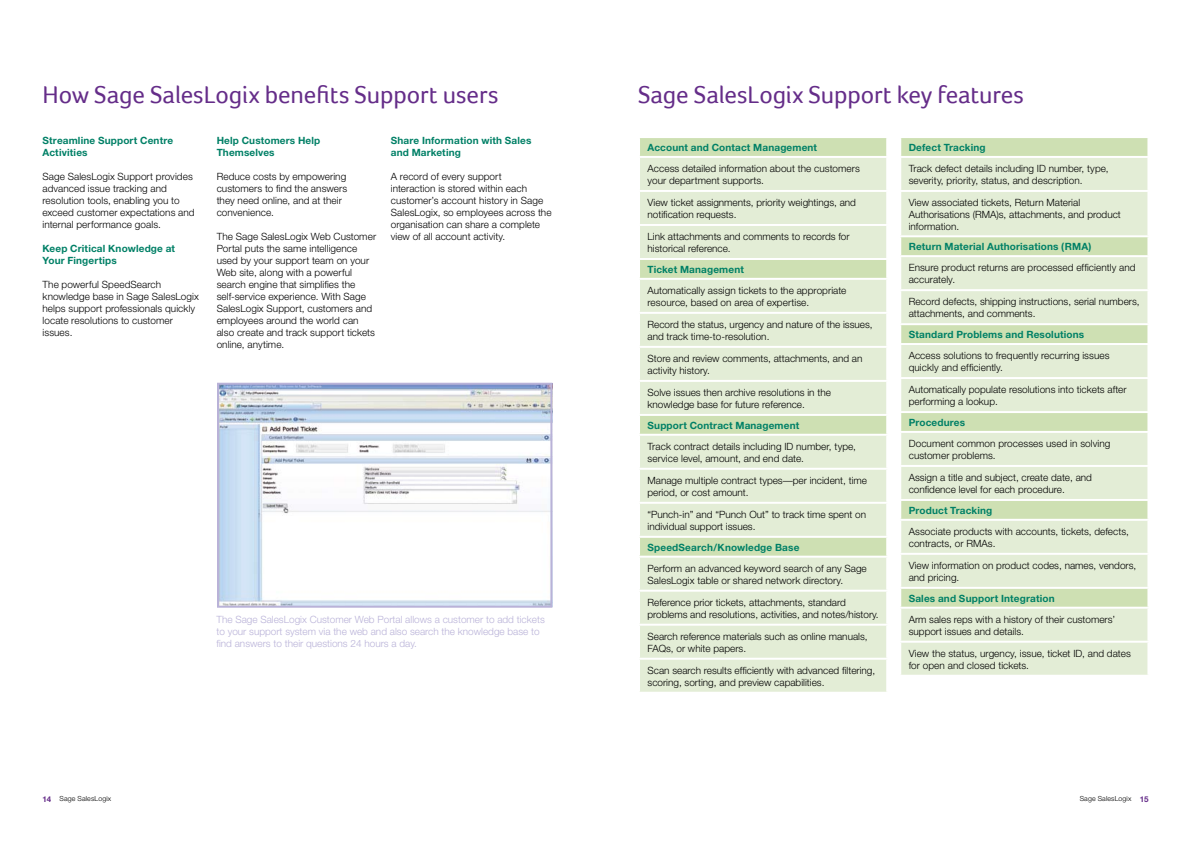
<style>
.page{position:relative;width:1191px;height:842px;background:#fff}
.page>*{position:absolute;margin:0;border:0;box-sizing:border-box;transform-origin:0 0}
.t1{font:25px "Foco";letter-spacing:-.005em;color:#652d89}
.t2{font:300 10px/12px "Helvetica Neue";color:#000}
.t3{font:700 10px/12px "Helvetica Neue";letter-spacing:.015em;color:#008066}
.t4{font:300 10px/12px "Helvetica Neue";color:#b9b2d8}
.t5{font:300 7px "Helvetica Neue";letter-spacing:.02em;color:#000}
.s1{font-weight:700;font-size:8px;color:#652d89}
</style>
<div class="page">
<div style="left:640px;top:138px;width:246px;height:18px;background:#cee0b3"></div>
<div style="left:640px;top:158px;width:246px;height:32px;background:#e3edd6"></div>
<svg style="left:640px;top:192px;width:246px;height:500px;background:#e0ebd2"></svg>
<svg style="left:886px;top:138px;width:1px;height:18px"></svg>
<hr style="left:638px;top:224px;width:250px;height:2px;background:#fff">
<hr style="left:638px;top:258px;width:250px;height:2px;background:#fff">
<svg style="left:886px;top:260px;width:1px;height:18px"></svg>
<hr style="left:638px;top:278px;width:250px;height:2px;background:#fff">
<hr style="left:638px;top:312px;width:250px;height:2px;background:#fff">
<hr style="left:638px;top:346px;width:250px;height:2px;background:#fff">
<hr style="left:638px;top:380px;width:250px;height:2px;background:#fff">
<hr style="left:638px;top:414px;width:250px;height:2px;background:#fff">
<svg style="left:886px;top:416px;width:1px;height:18px"></svg>
<hr style="left:638px;top:434px;width:250px;height:2px;background:#fff">
<hr style="left:638px;top:468px;width:250px;height:2px;background:#fff">
<hr style="left:638px;top:502px;width:250px;height:2px;background:#fff">
<hr style="left:638px;top:536px;width:250px;height:2px;background:#fff">
<svg style="left:886px;top:538px;width:1px;height:18px"></svg>
<hr style="left:638px;top:556px;width:250px;height:2px;background:#fff">
<hr style="left:638px;top:590px;width:250px;height:2px;background:#fff">
<hr style="left:638px;top:624px;width:250px;height:2px;background:#fff">
<hr style="left:638px;top:658px;width:250px;height:2px;background:#fff">
<div style="left:901px;top:138px;width:246px;height:18px;background:#cee0b3"></div>
<svg style="left:901px;top:158px;width:246px;height:517px;background:#dfebd0"></svg>
<svg style="left:901px;top:192px;width:246px;height:395px;background:#dfeacf"></svg>
<svg style="left:1147px;top:138px;width:1px;height:18px"></svg>
<hr style="left:899px;top:190px;width:250px;height:2px;background:#fff">
<hr style="left:899px;top:235px;width:250px;height:2px;background:#fff">
<svg style="left:1147px;top:237px;width:1px;height:18px"></svg>
<hr style="left:899px;top:255px;width:250px;height:2px;background:#fff">
<hr style="left:899px;top:289px;width:250px;height:2px;background:#fff">
<hr style="left:899px;top:323px;width:250px;height:2px;background:#fff">
<svg style="left:1147px;top:325px;width:1px;height:18px"></svg>
<hr style="left:899px;top:343px;width:250px;height:2px;background:#fff">
<hr style="left:899px;top:377px;width:250px;height:2px;background:#fff">
<hr style="left:899px;top:411px;width:250px;height:2px;background:#fff">
<svg style="left:1147px;top:413px;width:1px;height:18px"></svg>
<hr style="left:899px;top:431px;width:250px;height:2px;background:#fff">
<hr style="left:899px;top:465px;width:250px;height:2px;background:#fff">
<hr style="left:899px;top:499px;width:250px;height:2px;background:#fff">
<svg style="left:1147px;top:501px;width:1px;height:18px"></svg>
<hr style="left:899px;top:519px;width:250px;height:2px;background:#fff">
<hr style="left:899px;top:553px;width:250px;height:2px;background:#fff">
<hr style="left:899px;top:587px;width:250px;height:2px;background:#fff">
<svg style="left:1147px;top:589px;width:1px;height:18px"></svg>
<hr style="left:899px;top:607px;width:250px;height:2px;background:#fff">
<hr style="left:899px;top:641px;width:250px;height:2px;background:#fff">
<img style="left:220px;top:386px;width:329px;height:219px">
<div style="left:217px;top:383px;width:335px;height:225px;border:2px solid #b9b2d8"></div>
<h1 class="t1" style="left:43px;top:80px;width:457px">How Sage SalesLogix benefits Support users</h1>
<p class="t3" style="left:43px;top:134px;width:132px">Streamline Support Centre<br>Activities</p>
<p class="t2" style="left:43px;top:170px;width:154px">Sage SalesLogix Support provides advanced issue tracking and resolution tools, enabling you to exceed customer expectations and internal performance goals.</p>
<p class="t3" style="left:43px;top:242px;width:134px">Keep Critical Knowledge at<br>Your Fingertips</p>
<p class="t2" style="left:43px;top:278px;width:158px">The powerful SpeedSearch knowledge base in Sage SalesLogix helps support professionals quickly locate resolutions to customer issues.</p>
<p class="t3" style="left:217px;top:134px;width:105px">Help Customers Help<br>Themselves</p>
<p class="t2" style="left:217px;top:170px;width:132px">Reduce costs by empowering customers to find the answers they need online, and at their convenience.</p>
<p class="t2" style="left:217px;top:230px;width:161px">The Sage SalesLogix Web Customer<br>Portal puts the same intelligence used by your support team on your<br>Web site, along with a powerful search engine that simplifies the self-service experience. With Sage<br>SalesLogix Support, customers and employees around the world can also create and track support tickets online, anytime.</p>
<p class="t3" style="left:391px;top:134px;width:142px">Share Information with Sales and Marketing</p>
<p class="t2" style="left:391px;top:170px;width:162px">A record of every support<br>interaction is stored within each customer’s account history in Sage<br>SalesLogix, so employees across the organisation can share a complete view of all account activity.</p>
<p class="t4" style="left:216px;top:614px;width:330px">The Sage SalesLogix Customer Web Portal allows a customer to add tickets to your support system via the web and also search the knowledge base to find answers to their questions 24 hours a day.</p>
<h1 class="t1" style="left:638px;top:80px;width:387px">Sage SalesLogix Support key features</h1>
<p class="t3" style="left:647px;top:141px;width:171px">Account and Contact Management</p>
<p class="t2" style="left:647px;top:162px;width:214px">Access detailed information about the customers your department supports.</p>
<p class="t2" style="left:647px;top:196px;width:210px">View ticket assignments, priority weightings, and notification requests.</p>
<p class="t2" style="left:647px;top:230px;width:204px">Link attachments and comments to records for historical reference.</p>
<p class="t3" style="left:647px;top:263px;width:98px">Ticket Management</p>
<p class="t2" style="left:647px;top:284px;width:200px">Automatically assign tickets to the appropriate resource, based on area of expertise.</p>
<p class="t2" style="left:647px;top:318px;width:227px">Record the status, urgency and nature of the issues, and track time-to-resolution.</p>
<p class="t2" style="left:647px;top:352px;width:216px">Store and review comments, attachments, and an activity history.</p>
<p class="t2" style="left:647px;top:386px;width:185px">Solve issues then archive resolutions in the knowledge base for future reference.</p>
<p class="t3" style="left:647px;top:419px;width:153px">Support Contract Management</p>
<p class="t2" style="left:647px;top:440px;width:210px">Track contract details including ID number, type, service level, amount, and end date.</p>
<p class="t2" style="left:647px;top:474px;width:221px">Manage multiple contract types—per incident, time period, or cost amount.</p>
<p class="t2" style="left:647px;top:508px;width:220px">“Punch-in” and “Punch Out” to track time spent on individual support issues.</p>
<p class="t3" style="left:647px;top:541px;width:153px">SpeedSearch/Knowledge Base</p>
<p class="t2" style="left:647px;top:562px;width:221px">Perform an advanced keyword search of any Sage<br>SalesLogix table or shared network directory.</p>
<p class="t2" style="left:647px;top:596px;width:233px">Reference prior tickets, attachments, standard problems and resolutions, activities, and notes/history.</p>
<p class="t2" style="left:647px;top:630px;width:222px">Search reference materials such as online manuals,<br>FAQs, or white papers.</p>
<p class="t2" style="left:647px;top:664px;width:229px">Scan search results efficiently with advanced filtering, scoring, sorting, and preview capabilities.</p>
<p class="t3" style="left:908px;top:141px;width:78px">Defect Tracking</p>
<p class="t2" style="left:908px;top:162px;width:201px">Track defect details including ID number, type, severity, priority, status, and description.</p>
<p class="t2" style="left:908px;top:196px;width:214px">View associated tickets, Return Material<br>Authorisations (RMA)s, attachments, and product information.</p>
<p class="t3" style="left:908px;top:240px;width:184px">Return Material Authorisations (RMA)</p>
<p class="t2" style="left:908px;top:261px;width:228px">Ensure product returns are processed efficiently and accurately.</p>
<p class="t2" style="left:908px;top:295px;width:232px">Record defects, shipping instructions, serial numbers, attachments, and comments.</p>
<p class="t3" style="left:908px;top:328px;width:177px">Standard Problems and Resolutions</p>
<p class="t2" style="left:908px;top:349px;width:202px">Access solutions to frequently recurring issues quickly and efficiently.</p>
<p class="t2" style="left:908px;top:383px;width:219px">Automatically populate resolutions into tickets after performing a lookup.</p>
<p class="t3" style="left:908px;top:416px;width:58px">Procedures</p>
<p class="t2" style="left:908px;top:437px;width:203px">Document common processes used in solving customer problems.</p>
<p class="t2" style="left:908px;top:471px;width:185px">Assign a title and subject, create date, and confidence level for each procedure.</p>
<p class="t3" style="left:908px;top:504px;width:85px">Product Tracking</p>
<p class="t2" style="left:908px;top:525px;width:222px">Associate products with accounts, tickets, defects, contracts, or RMAs.</p>
<p class="t2" style="left:908px;top:559px;width:229px">View information on product codes, names, vendors, and pricing.</p>
<p class="t3" style="left:908px;top:592px;width:147px">Sales and Support Integration</p>
<p class="t2" style="left:908px;top:613px;width:208px">Arm sales reps with a history of their customers’ support issues and details.</p>
<p class="t2" style="left:908px;top:647px;width:224px">View the status, urgency, issue, ticket ID, and dates for open and closed tickets.</p>
<p class="t5" style="left:43px;top:794px;width:70px"><span class="s1">14</span> Sage SalesLogix</p>
<p class="t5" style="left:1079px;top:794px;width:70px">Sage SalesLogix <span class="s1">15</span></p>
</div>
